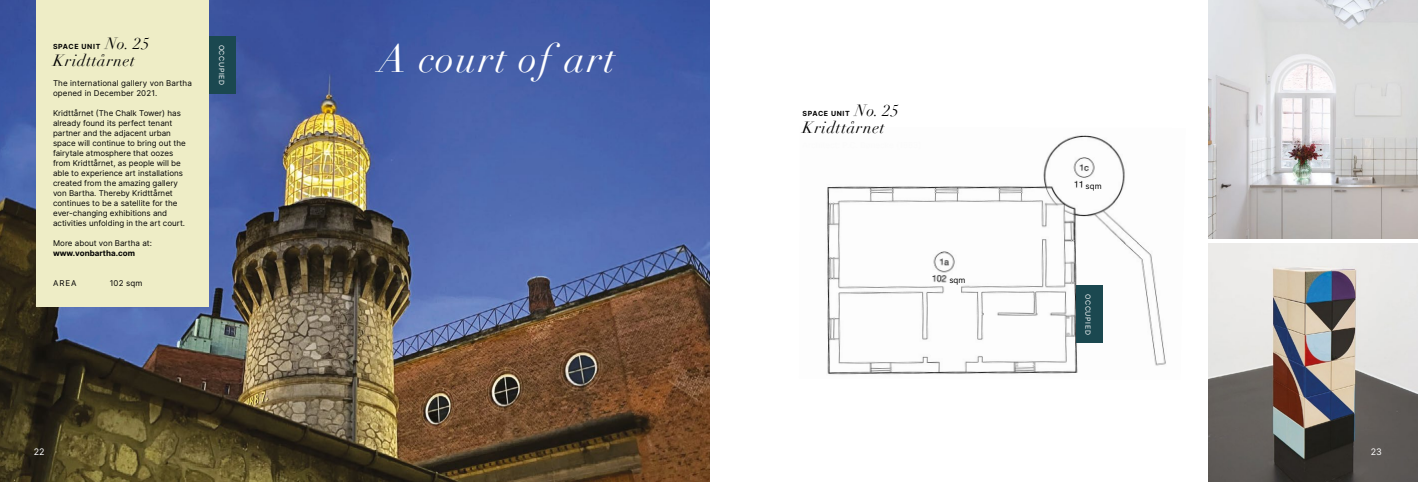
<style>
.page{position:relative;width:1418px;height:482px;background:#fff}
.page>*{position:absolute;margin:0;border:0;box-sizing:border-box;transform-origin:0 0}
.t1{font:italic 38.7px "Didot";letter-spacing:.04em;color:#fff}
.t2{font:italic 16px/17px "Didot";letter-spacing:.04em;color:#000}
.t3{font:9px "Inter";color:#fff}
.t4{font:8px/10px "Inter";color:#000}
.t5{font:700 8px "Inter";color:#000}
.t6{font:700 7px "Inter";letter-spacing:.09em;color:#000}
.t7{font:7px "Inter";letter-spacing:.09em;color:#fff}
</style>
<div class="page">
<img style="left:0;top:0;width:709px;height:482px">
<div style="left:209px;top:36px;width:27px;height:58px;background:#1b4850"></div>
<img style="left:1208px;top:0;width:209px;height:238px">
<img style="left:1208px;top:244px;width:209px;height:238px">
<div style="left:36px;top:0;width:173px;height:306px;background:#eeedc6"></div>
<img style="left:826px;top:135px;width:340px;height:240px">
<div style="left:1075px;top:286px;width:27px;height:57px;background:#1b4850"></div>
<h2 class="t2" style="left:53px;top:35px;width:98px;text-indent:52px">No. 25<br>Kridttårnet</h2>
<p class="t4" style="left:53px;top:78px;width:140px">The international gallery von Bartha opened in December 2021.</p>
<p class="t4" style="left:53px;top:108px;width:134px">Kridttå rnet (The Chalk Tower) has already found its perfect tenant partner and the adjacent urban space will continue to bring out the fairytale atmosphere that oozes from Kridttå rnet, as people will be able to experience art installations created from the amazing gallery von Bartha. Thereby Kridttå rnet continues to be a satellite for the ever-changing exhibitions and activities unfolding in the art court.</p>
<p class="t4" style="left:53px;top:238px;width:100px">More about von Bartha at:</p>
<p class="t5" style="left:53px;top:247px;width:84px">www.vonbartha.com</p>
<p class="t4" style="left:53px;top:278px;width:25px">AREA</p>
<p class="t4" style="left:110px;top:278px;width:34px">102 sqm</p>
<p class="t6" style="left:53px;top:41px;width:49px">SPACE UNIT</p>
<p class="t7" style="left:227px;top:45px;width:42px;rotate:90deg">OCCUPIED</p>
<h1 class="t1" style="left:378px;top:35px;width:238px">A court of art</h1>
<h2 class="t2" style="left:802px;top:102px;width:98px;text-indent:52px">No. 25<br>Kridttårnet</h2>
<p class="t6" style="left:802px;top:108px;width:49px">SPACE UNIT</p>
<p class="t4" style="left:949px;top:274px;width:18px">sqm</p>
<p class="t4" style="left:1085px;top:181px;width:18px">sqm</p>
<p class="t7" style="left:1093px;top:294px;width:42px;rotate:90deg">OCCUPIED</p>
<p class="t3" style="left:34px;top:445px;width:12px">22</p>
<p class="t3" style="left:1370px;top:445px;width:13px">23</p>
</div>
